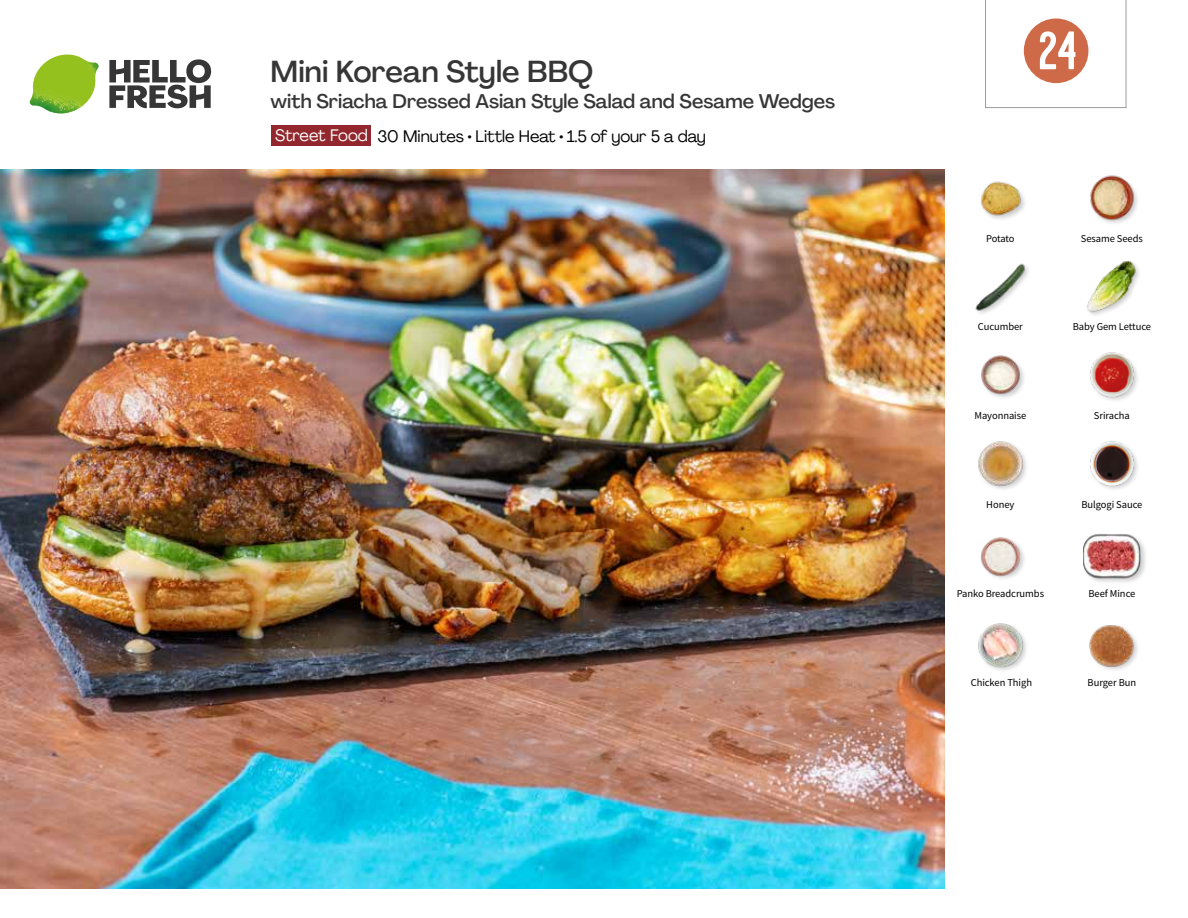
<style>
.page{position:relative;width:1188px;height:918px;background:#fff}
.page>*{position:absolute;margin:0;border:0;box-sizing:border-box;transform-origin:0 0}
.t1{font:54px "Kapra";color:#fff}
.t2{font:500 30px "Agrandir";color:#373636}
.t3{font:500 19.5px "Agrandir";color:#373636}
.t4{font:16.5px "Agrandir";color:#000}
.t5{font:16.5px "Agrandir";color:#fff}
.t6{font:10.5px "Source Sans Pro";letter-spacing:-.005em;color:#000}
</style>
<div class="page">
<svg style="left:109px;top:59px;width:102px;height:49px"></svg>
<img style="left:30px;top:55px;width:69px;height:59px">
<img style="left:0;top:170px;width:945px;height:718px">
<div style="left:271px;top:126px;width:100px;height:20px;background:#92272d"></div>
<img style="left:981px;top:537px;width:43px;height:42px">
<img style="left:978px;top:623px;width:49px;height:48px">
<div style="left:1089px;top:624px;width:51px;height:49px;background:#000;opacity:.2"></div>
<img style="left:1089px;top:624px;width:47px;height:45px">
<div style="left:1083px;top:533px;width:65px;height:52px;background:#000;opacity:.2"></div>
<img style="left:1083px;top:533px;width:58px;height:52px">
<img style="left:981px;top:355px;width:43px;height:43px">
<img style="left:978px;top:441px;width:49px;height:48px">
<img style="left:1090px;top:441px;width:48px;height:48px">
<img style="left:1090px;top:352px;width:48px;height:49px">
<img style="left:980px;top:181px;width:45px;height:38px">
<img style="left:975px;top:263px;width:54px;height:51px">
<img style="left:1086px;top:260px;width:53px;height:55px">
<img style="left:1090px;top:175px;width:48px;height:48px">
<svg style="left:985px;top:0;width:141px;height:108px"></svg>
<h2 class="t2" style="left:271px;top:53px;width:324px">Mini Korean Style BBQ</h2>
<h3 class="t3" style="left:271px;top:89px;width:566px">with Sriacha Dressed Asian Style Salad and Sesame Wedges</h3>
<h3 class="t5" style="left:275px;top:125px;width:94px">Street Food</h3>
<h3 class="t5" style="left:275px;top:126px;width:55px">Classic</h3>
<h3 class="t4" style="left:377px;top:126px;width:330px">30 Minutes • Little Heat • 1.5 of your 5 a day</h3>
<h1 class="t1" style="left:1038px;top:19px;width:40px">24</h1>
<p class="t6" style="left:986px;top:231px;width:30px">Potato</p>
<p class="t6" style="left:1081px;top:231px;width:64px">Sesame Seeds</p>
<p class="t6" style="left:978px;top:320px;width:47px">Cucumber</p>
<p class="t6" style="left:1073px;top:320px;width:80px">Baby Gem Lettuce</p>
<p class="t6" style="left:974px;top:409px;width:53px">Mayonnaise</p>
<p class="t6" style="left:1094px;top:409px;width:37px">Sriracha</p>
<p class="t6" style="left:986px;top:498px;width:30px">Honey</p>
<p class="t6" style="left:1081px;top:498px;width:63px">Bulgogi Sauce</p>
<p class="t6" style="left:957px;top:587px;width:89px">Panko Breadcrumbs</p>
<p class="t6" style="left:1088px;top:587px;width:48px">Beef Mince</p>
<p class="t6" style="left:971px;top:675px;width:63px">Chicken Thigh</p>
<p class="t6" style="left:1088px;top:675px;width:50px">Burger Bun</p>
</div>
